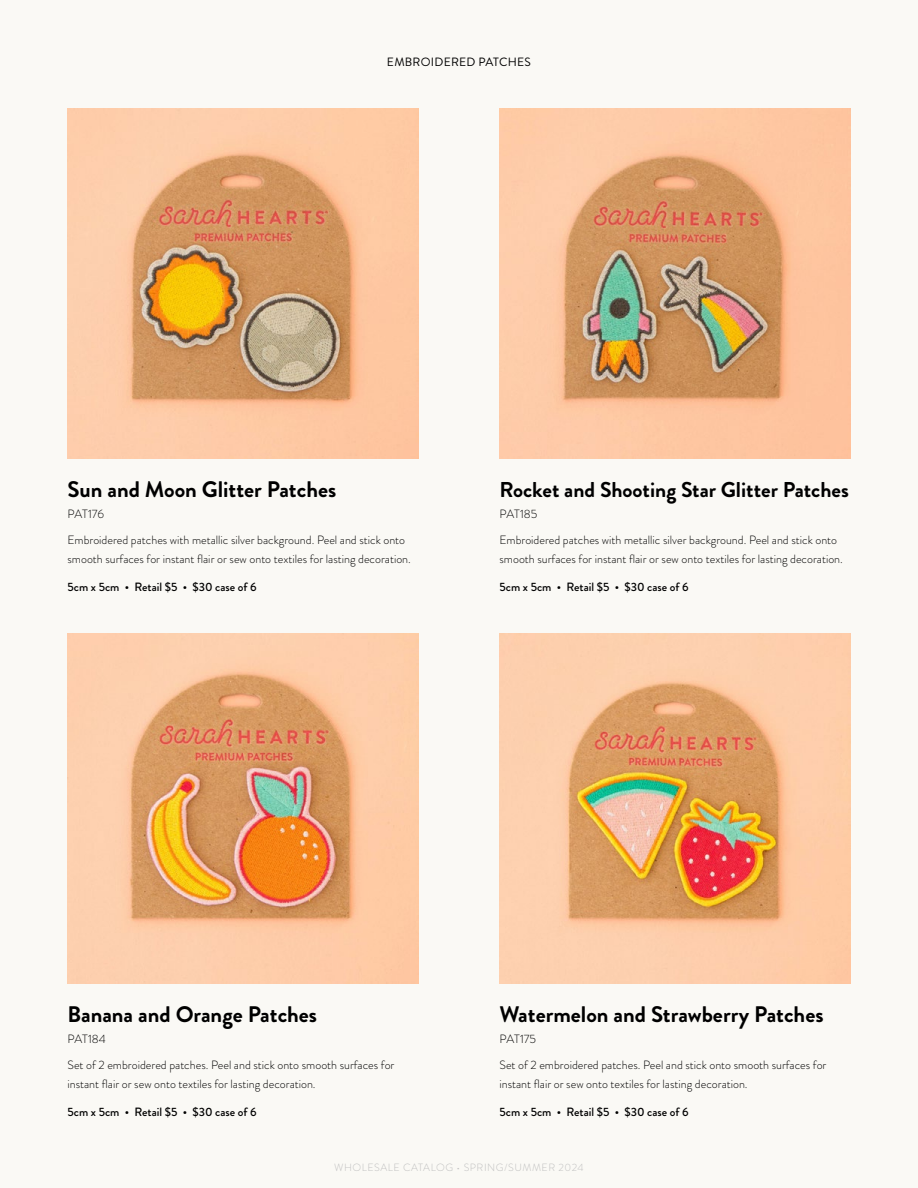
<style>
.page{position:relative;width:918px;height:1188px;background:#faf9f5}
.page>*{position:absolute;margin:0;border:0;box-sizing:border-box;transform-origin:0 0}
.t1{font:700 22.5px "Brandon Grotesque";color:#000}
.t2{font:700 21.45px "Brandon Grotesque";color:#000}
.t3{font:300 12px/26.2px "Brandon Grotesque";color:#000}
.t4{font:500 12px "Brandon Grotesque";color:#000}
.t5{font:12px "Brandon Grotesque";letter-spacing:.02em;color:#000}
.t6{font:300 10.5px "Brandon Grotesque";letter-spacing:.05em;color:#bfbfbf}
</style>
<div class="page">
<img style="left:68px;top:633px;width:350px;height:351px">
<img style="left:500px;top:633px;width:350px;height:351px">
<img style="left:68px;top:108px;width:350px;height:351px">
<img style="left:500px;top:108px;width:350px;height:351px">
<p class="t5" style="left:387px;top:54px;width:145px">EMBROIDERED PATCHES</p>
<h1 class="t1" style="left:68px;top:473px;width:270px">Sun and Moon Glitter Patches</h1>
<p class="t3" style="left:67px;top:500px;width:339px">PAT176<br>Embroidered patches with metallic silver background. Peel and stick onto</p>
<p class="t3" style="left:67px;top:546px;width:345px">smooth surfaces for instant flair or sew onto textiles for lasting decoration.</p>
<p class="t4" style="left:67px;top:579px;width:191px">5cm x 5cm • Retail $5 • $30 case of 6</p>
<h2 class="t2" style="left:500px;top:474px;width:351px">Rocket and Shooting Star Glitter Patches</h2>
<p class="t3" style="left:499px;top:500px;width:339px">PAT185<br>Embroidered patches with metallic silver background. Peel and stick onto</p>
<p class="t3" style="left:499px;top:546px;width:345px">smooth surfaces for instant flair or sew onto textiles for lasting decoration.</p>
<p class="t4" style="left:499px;top:579px;width:191px">5cm x 5cm • Retail $5 • $30 case of 6</p>
<h1 class="t1" style="left:68px;top:998px;width:251px">Banana and Orange Patches</h1>
<p class="t3" style="left:67px;top:1025px;width:329px">PAT184<br>Set of 2 embroidered patches. Peel and stick onto smooth surfaces for</p>
<p class="t3" style="left:67px;top:1071px;width:250px">instant flair or sew onto textiles for lasting decoration.</p>
<p class="t4" style="left:67px;top:1104px;width:191px">5cm x 5cm • Retail $5 • $30 case of 6</p>
<h1 class="t1" style="left:500px;top:998px;width:326px">Watermelon and Strawberry Patches</h1>
<p class="t3" style="left:499px;top:1025px;width:329px">PAT175<br>Set of 2 embroidered patches. Peel and stick onto smooth surfaces for</p>
<p class="t3" style="left:499px;top:1071px;width:250px">instant flair or sew onto textiles for lasting decoration.</p>
<p class="t4" style="left:499px;top:1104px;width:191px">5cm x 5cm • Retail $5 • $30 case of 6</p>
<p class="t6" style="left:334px;top:1161px;width:251px">WHOLESALE CATALOG • SPRING/SUMMER 2024</p>
</div>
